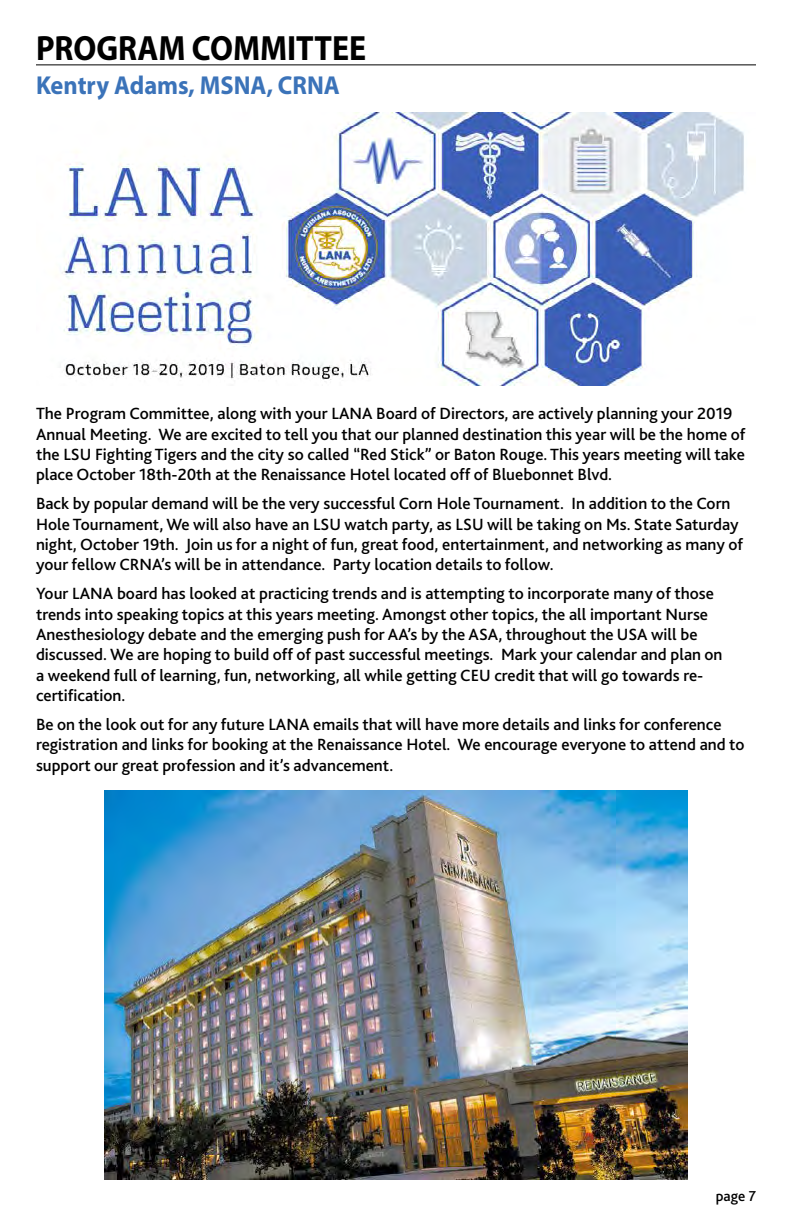
<style>
.page{position:relative;width:792px;height:1224px;background:#fff}
.page>*{position:absolute;margin:0;border:0;box-sizing:border-box;transform-origin:0 0}
.t1{font:700 35.2px "Myriad Pro";color:#000;scale:.91 1}
.t2{font:700 26px "Myriad Pro";color:#3b73b9;scale:.94 1}
.t3{font:500 17px/20.4px "Bliss 2";color:#000}
.t4{font:500 15px "Bliss 2";color:#000}
</style>
<div class="page">
<img style="left:62px;top:112px;width:682px;height:274px">
<hr style="left:36px;top:64px;width:720px;height:1px;background:#000">
<img style="left:104px;top:791px;width:584px;height:388px">
<h1 class="t1" style="left:36px;top:25px;width:364px">PROGRAM COMMITTEE</h1>
<h2 class="t2" style="left:36px;top:68px;width:325px">Kentry Adams, MSNA, CRNA</h2>
<p class="t3" style="left:36px;top:403px;width:711px">The Program Committee, along with your LANA Board of Directors, are actively planning your 2019<br>Annual Meeting. We are excited to tell you that our planned destination this year will be the home of the LSU Fighting Tigers and the city so called “Red Stick” or Baton Rouge. This years meeting will take place October 18th-20th at the Renaissance Hotel located off of Bluebonnet Blvd.</p>
<p class="t3" style="left:36px;top:493px;width:709px">Back by popular demand will be the very successful Corn Hole Tournament. In addition to the Corn Hole Tournament, We will also have an LSU watch party, as LSU will be taking on Ms. State Saturday night, October 19th. Join us for a night of fun, great food, entertainment, and networking as many of your fellow CRNA’s will be in attendance. Party location details to follow.</p>
<p class="t3" style="left:36px;top:583px;width:688px">Your LANA board has looked at practicing trends and is attempting to incorporate many of those trends into speaking topics at this years meeting. Amongst other topics, the all important Nurse Anesthesiology debate and the emerging push for AA’s by the ASA, throughout the USA will be discussed. We are hoping to build off of past successful meetings. Mark your calendar and plan on a weekend full of learning, fun, networking, all while getting CEU credit that will go towards re&shy;certification.</p>
<p class="t3" style="left:36px;top:714px;width:710px">Be on the look out for any future LANA emails that will have more details and links for conference registration and links for booking at the Renaissance Hotel. We encourage everyone to attend and to support our great profession and it’s advancement.</p>
<p class="t4" style="left:716px;top:1187px;width:42px">page 7</p>
</div>
